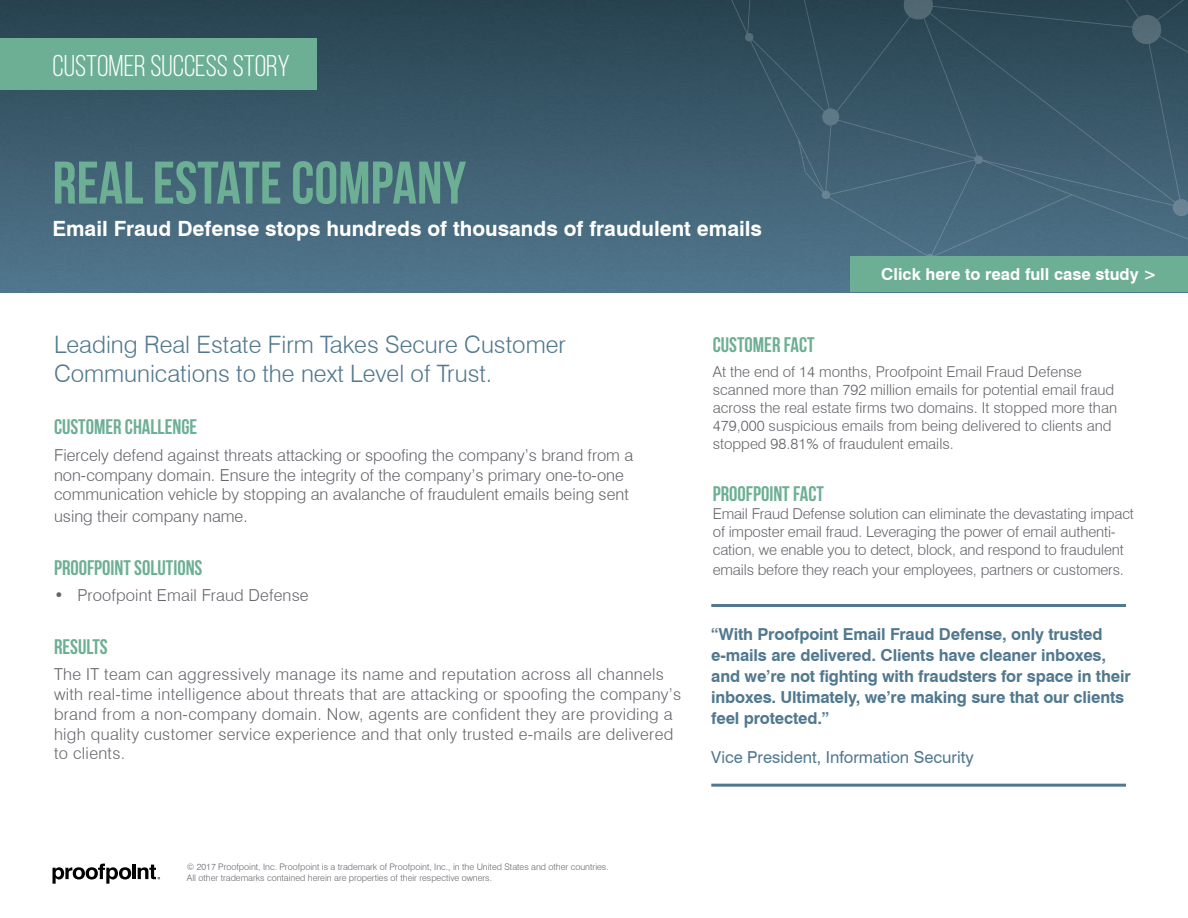
<style>
.page{position:relative;width:1188px;height:918px;background:#fff}
.page>*{position:absolute;margin:0;border:0;box-sizing:border-box;transform-origin:0 0}
.t1{font:700 60px "Bebas Neue";color:#6caf94}
.t2{font:30px "Bebas Neue";color:#fff}
.t3{font:300 24px/28.8px "Swiss 721 BT";color:#51788e}
.t4{font:700 21px "Bebas Neue";color:#6caf94}
.t5{font:700 21px "Swiss 721 BT";color:#fff}
.t6{font:300 16.5px/19.8px "Swiss 721 BT";letter-spacing:.02em;color:#66656c}
.t7{font:300 16.5px/19.8px "Swiss 721 BT";color:#66656c}
.t8{font:700 16.5px/21px "Swiss 721 BT";letter-spacing:-.01em;color:#51788e}
.t9{font:16.5px "Swiss 721 BT";color:#51788e}
.t10{font:700 16.5px "Swiss 721 BT";color:#fff}
.t11{font:300 15px/18px "Swiss 721 BT";color:#66656c}
.t12{font:300 9px/10.8px "Swiss 721 BT";color:#66656c}
</style>
<div class="page">
<img style="left:0;top:0;width:850px;height:292px">
<svg style="left:689px;top:0;width:499px;height:262px;background:#3b5a6c"></svg>
<div style="left:0;top:38px;width:316px;height:52px;background:#6caf94"></div>
<hr style="left:711px;top:784px;width:415px;height:3px;background:#51788e">
<hr style="left:711px;top:604px;width:415px;height:3px;background:#51788e">
<div style="left:850px;top:257px;width:338px;height:35px;background:#6caf94"></div>
<svg style="left:52px;top:864px;width:108px;height:20px"></svg>
<h2 class="t2" style="left:52px;top:49px;width:239px">CUSTOMER SUCCESS STORY</h2>
<h1 class="t1" style="left:52px;top:150px;width:415px">REAL ESTATE COMPANY</h1>
<h3 class="t5" style="left:52px;top:215px;width:711px">Email Fraud Defense stops hundreds of thousands of fraudulent emails</h3>
<p class="t10" style="left:881px;top:264px;width:277px">Click here to read full case study &gt;</p>
<h3 class="t3" style="left:54px;top:330px;width:513px">Leading Real Estate Firm Takes Secure Customer<br>Communications to the next Level of Trust.</h3>
<h3 class="t4" style="left:54px;top:416px;width:145px">CUSTOMER CHALLENGE</h3>
<p class="t7" style="left:54px;top:445px;width:581px">Fiercely defend against threats attacking or spoofing the company’s brand from a non-company domain. Ensure the integrity of the company’s primary one-to-one communication vehicle by stopping an avalanche of fraudulent emails being sent</p>
<p class="t7" style="left:54px;top:506px;width:195px">using their company name.</p>
<h3 class="t4" style="left:54px;top:556px;width:150px">PROOFPOINT SOLUTIONS</h3>
<p class="t6" style="left:54px;top:585px;width:256px">• Proofpoint Email Fraud Defense</p>
<h3 class="t4" style="left:54px;top:635px;width:55px">RESULTS</h3>
<p class="t6" style="left:54px;top:664px;width:629px">The IT team can aggressively manage its name and reputation across all channels with real-time intelligence about threats that are attacking or spoofing the company’s brand from a non-company domain. Now, agents are confident they are providing a high quality customer service experience and that only trusted e-mails are delivered to clients.</p>
<h3 class="t4" style="left:713px;top:333px;width:103px">CUSTOMER FACT</h3>
<p class="t11" style="left:713px;top:362px;width:406px">At the end of 14 months, Proofpoint Email Fraud Defense scanned more than 792 million emails for potential email fraud across the real estate firms two domains. It stopped more than 479,000 suspicious emails from being delivered to clients and stopped 98.81% of fraudulent emails.</p>
<h3 class="t4" style="left:713px;top:482px;width:113px">PROOFPOINT FACT</h3>
<p class="t11" style="left:713px;top:505px;width:423px">Email Fraud Defense solution can eliminate the devastating impact of imposter email fraud. Leveraging the power of email authenti&shy;cation, we enable you to detect, block, and respond to fraudulent</p>
<p class="t11" style="left:713px;top:560px;width:413px">emails before they reach your employees, partners or customers.</p>
<p class="t8" style="left:711px;top:623px;width:421px">“With Proofpoint Email Fraud Defense, only trusted e-mails are delivered. Clients have cleaner inboxes, and we’re not fighting with fraudsters for space in their inboxes. Ultimately, we’re making sure that our clients feel protected.”</p>
<p class="t9" style="left:711px;top:748px;width:264px">Vice President, Information Security</p>
<p class="t12" style="left:187px;top:862px;width:423px">© 2017 Proofpoint, Inc. Proofpoint is a trademark of Proofpoint, Inc., in the United States and other countries.<br>All other trademarks contained herein are properties of their respective owners.</p>
</div>
